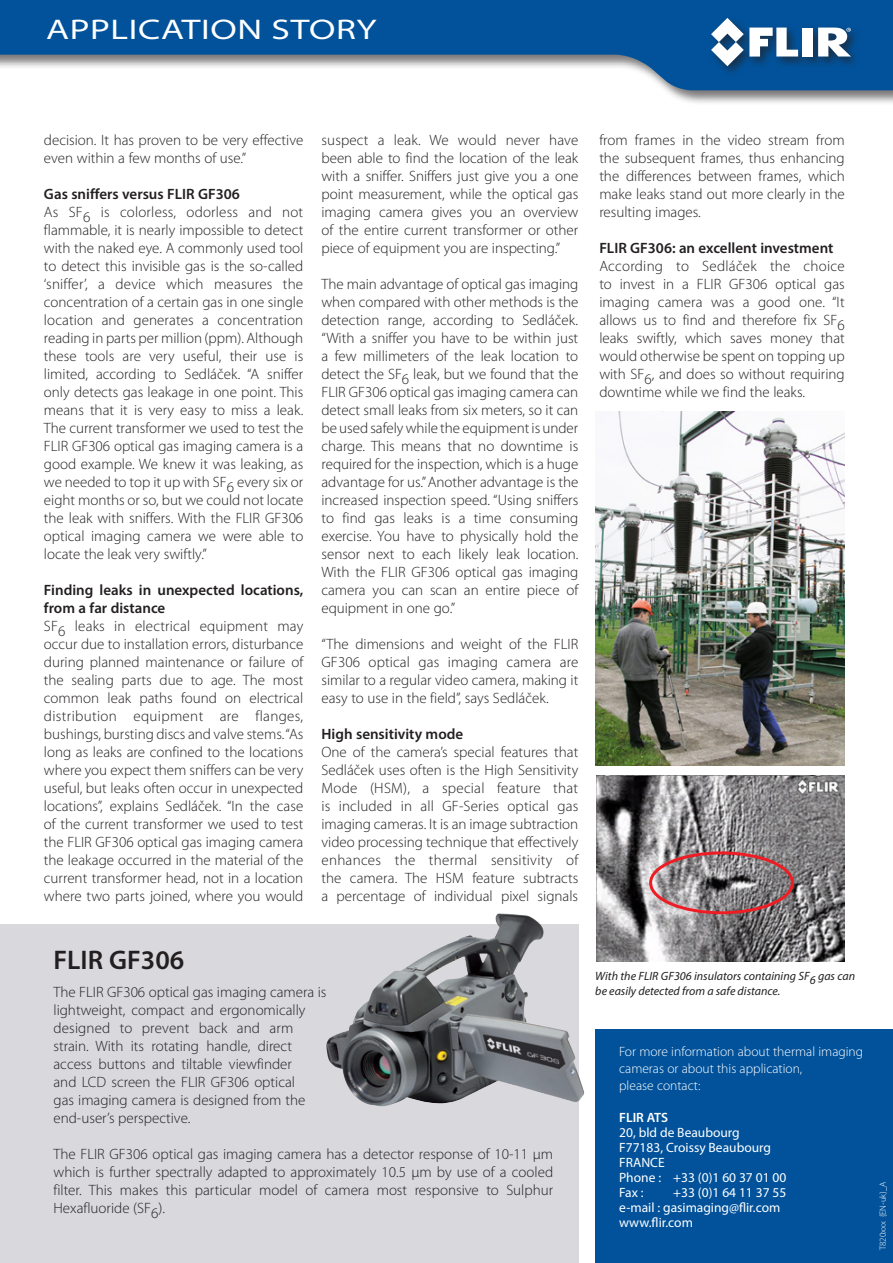
<style>
.page{position:relative;width:893px;height:1263px;background:#fff}
.page>*{position:absolute;margin:0;border:0;box-sizing:border-box;transform-origin:0 0}
.Normaal{font:semi-expanded 28.5px "Myriad Pro";letter-spacing:.02em;color:#fff;scale:1.2 1}
.INLEIDING{font:600 27px "Myriad Pro";color:#231f20}
.INLEIDING-2{font:300 15px/18px "Myriad Pro";color:#231f20;text-align:justify}
.INLEIDING-3{font:600 15px/18px "Myriad Pro";color:#231f20}
.t1{font:13.5px "Myriad Pro";color:#fff}
.Tussentitel_Features{font:300 13.5px/16.8px "Myriad Pro";color:#fff}
.t2{font:600 13.5px "Myriad Pro";color:#fff}
.t3{font:italic 12px/14.4px "Myriad Pro";color:#231f20}
.P4_body{font:300 9px "Myriad Pro";color:#fff}
</style>
<div class="page">
<div style="left:0;top:0;width:893px;height:105px;background:#231f20;opacity:.6"></div>
<svg style="left:0;top:0;width:893px;height:90px;fill:#01529b"></svg>
<div style="left:708px;top:15px;width:155px;height:62px;background:#231f20;opacity:.66"></div>
<div style="left:803px;top:28px;width:10px;height:29px;background:#fff"></div>
<svg style="left:711px;top:18px;width:87px;height:48px"></svg>
<svg style="left:818px;top:28px;width:33px;height:29px"></svg>
<div style="left:595px;top:1029px;width:298px;height:234px;background:#01529b"></div>
<svg style="left:0;top:924px;width:578px;height:339px;background:#c7c7cc"></svg>
<img style="left:439px;top:913px;width:60px;height:35px">
<img style="left:595px;top:411px;width:250px;height:355px">
<img style="left:597px;top:776px;width:248px;height:185px">
<div style="left:649px;top:851px;width:145px;height:63px;border:3px solid #ee1d23;border-radius:50%"></div>
<p class="Normaal" style="left:46px;top:13px;width:277px">APPLICATION STORY</p>
<p class="INLEIDING-2" style="left:44px;top:131px;width:261px">decision. It has proven to be very effective even within a few months of use.”</p>
<p class="INLEIDING-3" style="left:44px;top:185px;width:197px">Gas sniffers versus FLIR GF306</p>
<p class="INLEIDING-2" style="left:44px;top:203px;width:261px">As SF6 is colorless, odorless and not flammable, it is nearly impossible to detect with the naked eye. A commonly used tool to detect this invisible gas is the so-called ‘sniffer’, a device which measures the concentration of a certain gas in one single location and generates a concentration reading in parts per million (ppm). Although these tools are very useful, their use is limited, according to Sedláček. “A sniffer only detects gas leakage in one point. This means that it is very easy to miss a leak.<br>The current transformer we used to test the FLIR GF306 optical gas imaging camera is a good example. We knew it was leaking, as we needed to top it up with SF6 every six or eight months or so, but we could not locate the leak with sniffers. With the FLIR GF306 optical imaging camera we were able to locate the leak very swiftly.”</p>
<p class="INLEIDING-3" style="left:44px;top:581px;width:261px">Finding leaks in unexpected locations, from a far distance</p>
<p class="INLEIDING-2" style="left:44px;top:617px;width:261px">SF6 leaks in electrical equipment may occur due to installation errors, disturbance during planned maintenance or failure of the sealing parts due to age. The most common leak paths found on electrical distribution equipment are flanges, bushings, bursting discs and valve stems. “As long as leaks are confined to the locations where you expect them sniffers can be very useful, but leaks often occur in unexpected locations”, explains Sedláček. “In the case of the current transformer we used to test the FLIR GF306 optical gas imaging camera the leakage occurred in the material of the current transformer head, not in a location where two parts joined, where you would</p>
<p class="INLEIDING-2" style="left:321px;top:131px;width:258px">suspect a leak. We would never have been able to find the location of the leak with a sniffer. Sniffers just give you a one point measurement, while the optical gas imaging camera gives you an overview of the entire current transformer or other piece of equipment you are inspecting.”</p>
<p class="INLEIDING-2" style="left:321px;top:275px;width:258px">The main advantage of optical gas imaging when compared with other methods is the detection range, according to Sedláček. “With a sniffer you have to be within just a few millimeters of the leak location to detect the SF6 leak, but we found that the FLIR GF306 optical gas imaging camera can detect small leaks from six meters, so it can be used safely while the equipment is under charge. This means that no downtime is required for the inspection, which is a huge advantage for us.” Another advantage is the increased inspection speed. “Using sniffers to find gas leaks is a time consuming exercise. You have to physically hold the sensor next to each likely leak location.<br>With the FLIR GF306 optical gas imaging camera you can scan an entire piece of equipment in one go.”</p>
<p class="INLEIDING-2" style="left:321px;top:635px;width:258px">“The dimensions and weight of the FLIR GF306 optical gas imaging camera are similar to a regular video camera, making it easy to use in the field”, says Sedláček.</p>
<p class="INLEIDING-3" style="left:321px;top:725px;width:143px">High sensitivity mode</p>
<p class="INLEIDING-2" style="left:321px;top:743px;width:258px">One of the camera’s special features that Sedláček uses often is the High Sensitivity Mode (HSM), a special feature that is included in all GF-Series optical gas imaging cameras. It is an image subtraction video processing technique that effectively enhances the thermal sensitivity of the camera. The HSM feature subtracts a percentage of individual pixel signals</p>
<p class="INLEIDING-2" style="left:599px;top:131px;width:247px">from frames in the video stream from the subsequent frames, thus enhancing the differences between frames, which make leaks stand out more clearly in the resulting images.</p>
<p class="INLEIDING-3" style="left:599px;top:239px;width:236px">FLIR GF306: an excellent investment</p>
<p class="INLEIDING-2" style="left:599px;top:257px;width:247px">According to Sedláček the choice to invest in a FLIR GF306 optical gas imaging camera was a good one. “It allows us to find and therefore fix SF6 leaks swiftly, which saves money that would otherwise be spent on topping up with SF6, and does so without requiring downtime while we find the leaks.</p>
<p class="INLEIDING" style="left:54px;top:942px;width:132px">FLIR GF306</p>
<p class="INLEIDING-2" style="left:54px;top:983px;width:275px;text-align:left">The FLIR GF306 optical gas imaging camera is lightweight, compact and ergonomically designed to prevent back and arm strain. With its rotating handle, direct access buttons and tiltable viewfinder<br>and LCD screen the FLIR GF306 optical<br>gas imaging camera is designed from the end-user’s perspective.</p>
<p class="INLEIDING-2" style="left:54px;top:1145px;width:501px">The FLIR GF306 optical gas imaging camera has a detector response of 10-11 μm which is further spectrally adapted to approximately 10.5 μm by use of a cooled filter. This makes this particular model of camera most responsive to Sulphur Hexafluoride (SF6).</p>
<p class="t3" style="left:595px;top:969px;width:261px">With the FLIR GF306 insulators containing SF6 gas can be easily detected from a safe distance.</p>
<p class="Tussentitel_Features" style="left:619px;top:1043px;width:245px">For more information about thermal imaging cameras or about this application,</p>
<p class="Tussentitel_Features" style="left:619px;top:1077px;width:83px">please contact:</p>
<p class="t2" style="left:619px;top:1108px;width:51px">FLIR ATS</p>
<p class="t1" style="left:619px;top:1124px;width:122px">20, bld de Beaubourg</p>
<p class="t1" style="left:619px;top:1139px;width:153px">F77183, Croissy Beaubourg</p>
<p class="t1" style="left:619px;top:1154px;width:47px">FRANCE</p>
<p class="t1" style="left:619px;top:1169px;width:169px">Phone : +33 (0)1 60 37 01 00</p>
<p class="t1" style="left:619px;top:1184px;width:26px">Fax :</p>
<p class="t1" style="left:673px;top:1184px;width:115px">+33 (0)1 64 11 37 55</p>
<p class="t1" style="left:619px;top:1199px;width:163px">e-mail : gasimaging@flir.com</p>
<p class="t1" style="left:619px;top:1214px;width:75px">www.flir.com</p>
<p class="P4_body" style="left:878px;top:1250px;width:70px;rotate:-90deg">T820xxx {EN-uk}_A</p>
</div>
